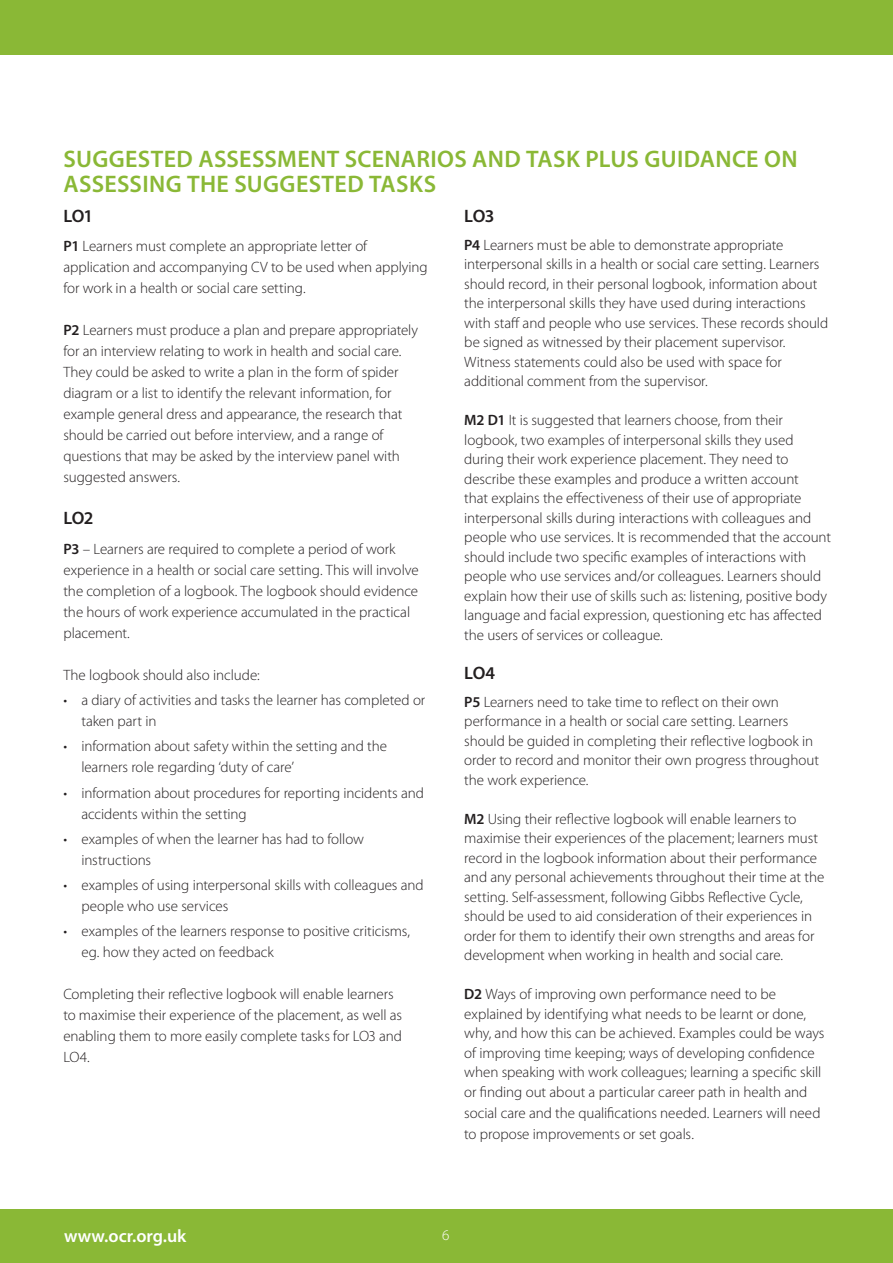
<style>
.page{position:relative;width:893px;height:1263px;background:#fff}
.page>*{position:absolute;margin:0;border:0;box-sizing:border-box;transform-origin:0 0}
.subhead{font:600 24px/25.5px "Myriad Pro";letter-spacing:.015em;color:#8ab836}
.t1{font:600 18px "Myriad Pro";color:#fff}
.body{font:600 18px "Myriad Pro";letter-spacing:-.025em;color:#231f20}
.body-2{font:300 15px/19.5px "Myriad Pro";letter-spacing:-.005em;color:#231f20}
.t2{font:300 15px "Myriad Pro";color:#fff}
.s1{font-weight:600}
</style>
<div class="page">
<div style="left:0;top:1209px;width:893px;height:54px;background:#8ab836"></div>
<div style="left:0;top:0;width:893px;height:54px;background:#8ab836"></div>
<p class="subhead" style="left:64px;top:145px;width:735px">SUGGESTED ASSESSMENT SCENARIOS AND TASK PLUS GUIDANCE ON<br>ASSESSING THE SUGGESTED TASKS</p>
<p class="body" style="left:63px;top:204px;width:31px">LO1</p>
<p class="body-2" style="left:63px;top:236px;width:366px;line-height:21px"><span class="s1">P1</span> Learners must complete an appropriate letter of application and accompanying CV to be used when applying for work in a health or social care setting.</p>
<p class="body-2" style="left:63px;top:320px;width:356px;line-height:21px"><span class="s1">P2</span> Learners must produce a plan and prepare appropriately for an interview relating to work in health and social care.<br>They could be asked to write a plan in the form of spider diagram or a list to identify the relevant information, for example general dress and appearance, the research that should be carried out before interview, and a range of questions that may be asked by the interview panel with suggested answers.</p>
<p class="body" style="left:63px;top:507px;width:32px">LO2</p>
<p class="body-2" style="left:63px;top:539px;width:357px;line-height:21px"><span class="s1">P3</span> – Learners are required to complete a period of work experience in a health or social care setting. This will involve the completion of a logbook. The logbook should evidence the hours of work experience accumulated in the practical placement.</p>
<p class="body-2" style="left:63px;top:665px;width:198px">The logbook should also include:</p>
<p class="body-2" style="left:81px;top:690px;width:346px;line-height:21px;text-indent:-18px">• a diary of activities and tasks the learner has completed or taken part in</p>
<p class="body-2" style="left:81px;top:736px;width:307px;line-height:21px;text-indent:-18px">• information about safety within the setting and the learners role regarding ‘duty of care’</p>
<p class="body-2" style="left:81px;top:782px;width:344px;line-height:21px;text-indent:-18px">• information about procedures for reporting incidents and accidents within the setting</p>
<p class="body-2" style="left:81px;top:829px;width:284px;line-height:21px;text-indent:-18px">• examples of when the learner has had to follow instructions</p>
<p class="body-2" style="left:81px;top:875px;width:344px;line-height:21px;text-indent:-18px">• examples of using interpersonal skills with colleagues and people who use services</p>
<p class="body-2" style="left:81px;top:921px;width:330px;line-height:21px;text-indent:-18px">• examples of the learners response to positive criticisms, eg. how they acted on feedback</p>
<p class="body-2" style="left:63px;top:984px;width:340px;line-height:21px">Completing their reflective logbook will enable learners to maximise their experience of the placement, as well as enabling them to more easily complete tasks for LO3 and LO4.</p>
<p class="body" style="left:464px;top:204px;width:32px">LO3</p>
<p class="body-2" style="left:464px;top:235px;width:365px"><span class="s1">P4</span> Learners must be able to demonstrate appropriate interpersonal skills in a health or social care setting. Learners should record, in their personal logbook, information about the interpersonal skills they have used during interactions with staff and people who use services. These records should be signed as witnessed by their placement supervisor.<br>Witness statements could also be used with space for additional comment from the supervisor.</p>
<p class="body-2" style="left:464px;top:411px;width:368px"><span class="s1">M2 D1</span> It is suggested that learners choose, from their logbook, two examples of interpersonal skills they used during their work experience placement. They need to describe these examples and produce a written account<br>that explains the effectiveness of their use of appropriate interpersonal skills during interactions with colleagues and people who use services. It is recommended that the account should include two specific examples of interactions with people who use services and/or colleagues. Learners should explain how their use of skills such as: listening, positive body language and facial expression, questioning etc has affected the users of services or colleague.</p>
<p class="body" style="left:464px;top:661px;width:32px">LO4</p>
<p class="body-2" style="left:464px;top:692px;width:356px"><span class="s1">P5</span> Learners need to take time to reflect on their own performance in a health or social care setting. Learners should be guided in completing their reflective logbook in order to record and monitor their own progress throughout the work experience.</p>
<p class="body-2" style="left:464px;top:809px;width:362px"><span class="s1">M2</span> Using their reflective logbook will enable learners to maximise their experiences of the placement; learners must record in the logbook information about their performance and any personal achievements throughout their time at the setting. Self-assessment, following Gibbs Reflective Cycle, should be used to aid consideration of their experiences in order for them to identify their own strengths and areas for development when working in health and social care.</p>
<p class="body-2" style="left:464px;top:985px;width:362px"><span class="s1">D2</span> Ways of improving own performance need to be explained by identifying what needs to be learnt or done, why, and how this can be achieved. Examples could be ways of improving time keeping; ways of developing confidence when speaking with work colleagues; learning a specific skill or finding out about a particular career path in health and</p>
<p class="body-2" style="left:464px;top:1103px;width:358px;line-height:21px">social care and the qualifications needed. Learners will need to propose improvements or set goals.</p>
<p class="t1" style="left:64px;top:1225px;width:124px">www.ocr.org.uk</p>
<p class="t2" style="left:442px;top:1226px;width:9px">6</p>
</div>
